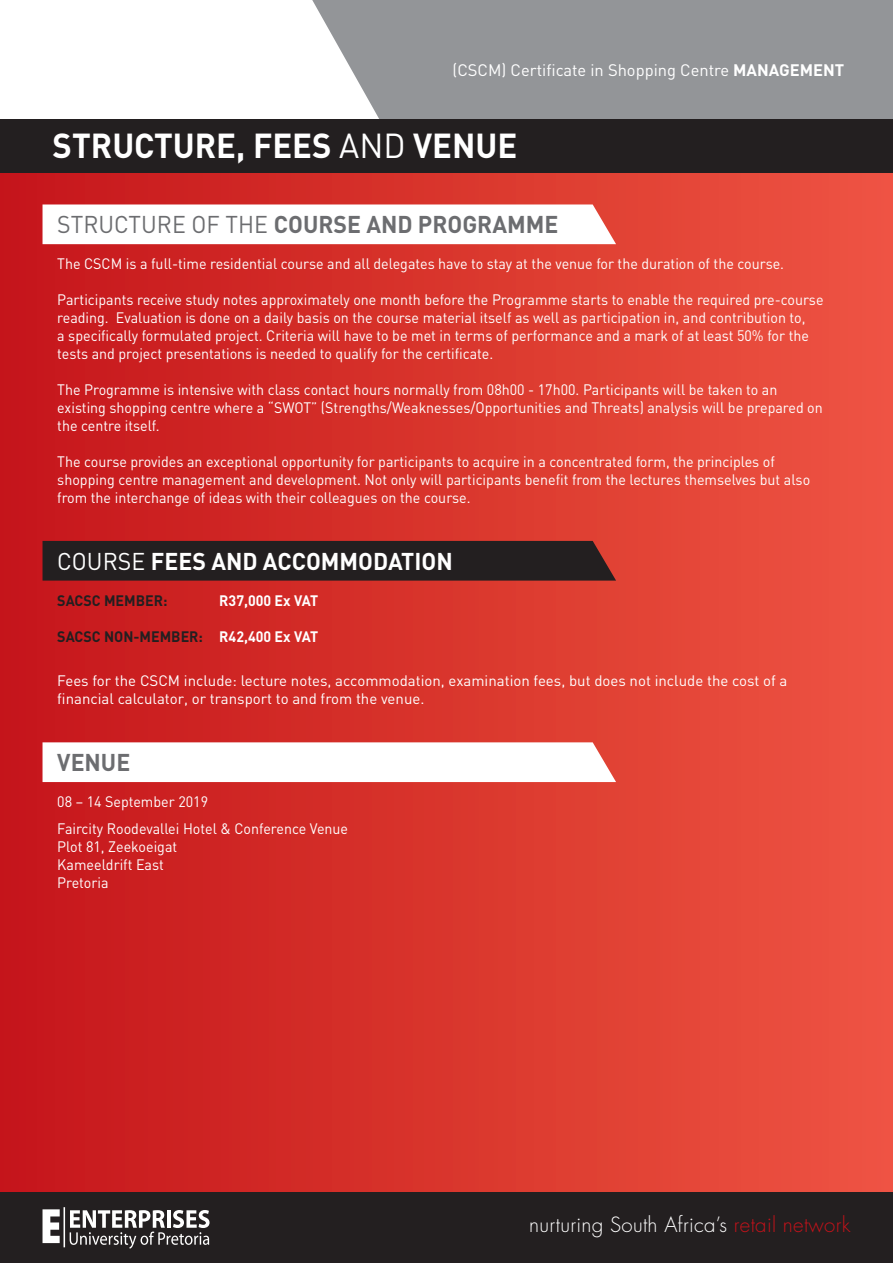
<style>
.page{position:relative;width:893px;height:1263px;background:#fff}
.page>*{position:absolute;margin:0;border:0;box-sizing:border-box;transform-origin:0 0}
.t1{font:700 34.2px "DIN";color:#fff;scale:.96 1}
.t2{font:700 24px "DIN";color:#6c6d70;scale:.96 1}
.t3{font:700 24px "DIN";color:#fff;scale:.96 1}
.t4{font:300 20.4px "Futura Std";letter-spacing:.015em;color:#fff}
.t5{font:16.5px "DIN";color:#fff}
.t6{font:15px/18px "DIN";color:#fff;scale:.95 1}
.t7{font:15px/18px "DIN";color:#fff}
.t8{font:700 15px "DIN";color:#231f20;scale:.95 1}
.t9{font:700 15px "DIN";color:#fff;scale:.95 1}
.s1{font-weight:700}
.s2{font-weight:400}
.s3{color:#fff}
.s4{color:#c4121a}
</style>
<div class="page">
<div style="left:0;top:172px;width:893px;height:1020px;background:linear-gradient(to right,#c4151a,#ee5542)"></div>
<svg style="left:43px;top:204px;width:573px;height:40px"></svg>
<div style="left:0;top:1193px;width:893px;height:70px;background:#231f20"></div>
<div style="left:312px;top:0;width:581px;height:119px;background:#939598"></div>
<div style="left:0;top:119px;width:893px;height:53px;background:#231f20"></div>
<div style="left:43px;top:541px;width:573px;height:40px;background:#231f20"></div>
<svg style="left:43px;top:742px;width:573px;height:40px"></svg>
<svg style="left:43px;top:1209px;width:17px;height:34px"></svg>
<hr style="left:64px;top:1207px;width:1px;height:40px;background:#fff">
<svg style="left:70px;top:1210px;width:140px;height:39px"></svg>
<p class="t5" style="left:452px;top:60px;width:393px">(CSCM) Certificate in Shopping Centre <span class="s1">MANAGEMENT</span></p>
<p class="t1" style="left:53px;top:123px;width:486px">STRUCTURE, FEES <span class="s2">AND</span> VENUE</p>
<p class="t2" style="left:57px;top:209px;width:523px"><span class="s2">STRUCTURE OF THE</span> COURSE AND PROGRAMME</p>
<p class="t6" style="left:57px;top:255px;width:767px">The CSCM is a full-time residential course and all delegates have to stay at the venue for the duration of the course.</p>
<p class="t6" style="left:57px;top:291px;width:808px">Participants receive study notes approximately one month before the Programme starts to enable the required pre-course reading. Evaluation is done on a daily basis on the course material itself as well as participation in, and contribution to,<br>a specifically formulated project. Criteria will have to be met in terms of performance and a mark of at least 50% for the tests and project presentations is needed to qualify for the certificate.</p>
<p class="t6" style="left:57px;top:381px;width:807px">The Programme is intensive with class contact hours normally from 08h00 - 17h00. Participants will be taken to an existing shopping centre where a “SWOT” (Strengths/Weaknesses/Opportunities and Threats) analysis will be prepared on the centre itself.</p>
<p class="t6" style="left:57px;top:453px;width:794px">The course provides an exceptional opportunity for participants to acquire in a concentrated form, the principles of shopping centre management and development. Not only will participants benefit from the lectures themselves but also from the interchange of ideas with their colleagues on the course.</p>
<p class="t3" style="left:57px;top:545px;width:413px"><span class="s2">COURSE</span> FEES AND ACCOMMODATION</p>
<p class="t8" style="left:57px;top:590px;width:118px">SACSC MEMBER:</p>
<p class="t9" style="left:219px;top:590px;width:106px">R37,000 Ex VAT</p>
<p class="t8" style="left:57px;top:626px;width:276px">SACSC NON-MEMBER: <span class="s3">R42,400 Ex VAT</span></p>
<p class="t7" style="left:57px;top:671px;width:732px">Fees for the CSCM include: lecture notes, accommodation, examination fees, but does not include the cost of a financial calculator, or transport to and from the venue.</p>
<p class="t2" style="left:57px;top:747px;width:78px">VENUE</p>
<p class="t6" style="left:57px;top:792px;width:160px">08 – 14 September 2019</p>
<p class="t6" style="left:57px;top:819px;width:308px">Faircity Roodevallei Hotel &amp; Conference Venue</p>
<p class="t6" style="left:57px;top:837px;width:128px">Plot 81, Zeekoeigat</p>
<p class="t6" style="left:57px;top:855px;width:114px">Kameeldrift East</p>
<p class="t6" style="left:57px;top:873px;width:56px">Pretoria</p>
<p class="t4" style="left:529px;top:1212px;width:323px">nurturing South Africa’s <span class="s4">retail network</span></p>
</div>
